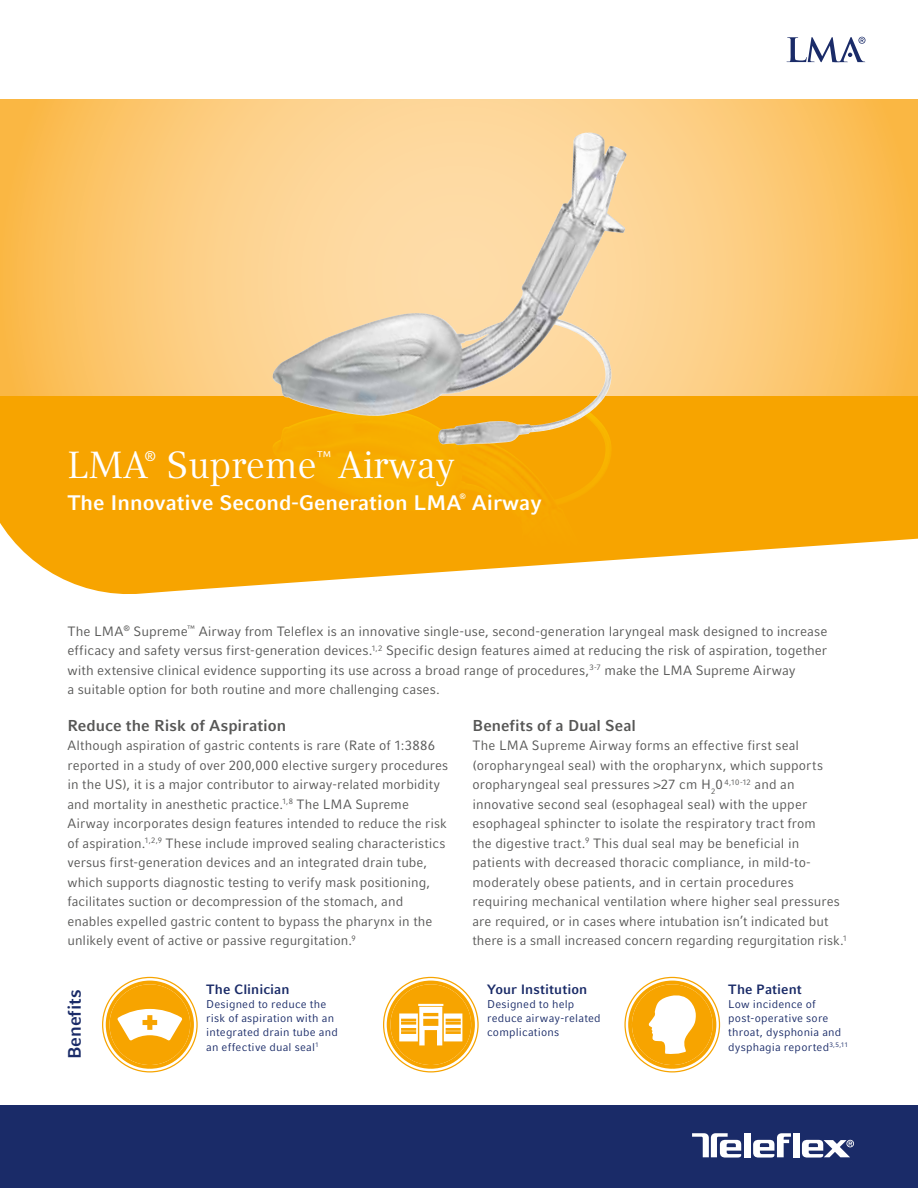
<style>
.page{position:relative;width:918px;height:1188px;background:#fff}
.page>*{position:absolute;margin:0;border:0;box-sizing:border-box;transform-origin:0 0}
.t1{font:37.5px "Compatil Text LT Pro";color:#fff}
.t2{font:700 21px "Compatil Fact LT Pro";color:#fff}
.t3{font:700 18px "Compatil Fact LT Pro";color:#1a2b68}
.t4{font:700 15.75px "Compatil Fact LT Pro";color:#575756}
.t5{font:13.95px "Compatil Text LT Pro";color:#fff}
.t6{font:13.5px/19.5px "Compatil Fact LT Pro";letter-spacing:.005em;color:#575756}
.t7{font:700 13.5px "Compatil Fact LT Pro";letter-spacing:.005em;color:#1a2b68}
.t8{font:11.25px/14.2px "Compatil Fact LT Pro";letter-spacing:.015em;color:#1a2b68}
.t9{font:700 7.8px "Compatil Fact LT Pro";color:#fff}
</style>
<div class="page">
<svg style="left:0;top:99px;width:918px;height:297px"></svg>
<div style="left:0;top:396px;width:918px;height:276px;background:#f7a400"></div>
<svg style="left:0;top:523px;width:918px;height:149px;fill:#fff"></svg>
<div style="left:0;top:1105px;width:918px;height:83px;background:#1a2b68"></div>
<img style="left:273px;top:445px;width:349px;height:122px">
<img style="left:273px;top:133px;width:354px;height:312px">
<svg style="left:786px;top:37px;width:79px;height:25px"></svg>
<div style="left:793px;top:1133px;width:6px;height:24px;background:#fff"></div>
<svg style="left:753px;top:1133px;width:38px;height:25px"></svg>
<div style="left:744px;top:1133px;width:7px;height:24px;background:#fff"></div>
<svg style="left:802px;top:1140px;width:52px;height:18px"></svg>
<svg style="left:692px;top:1133px;width:49px;height:25px"></svg>
<div style="left:108px;top:982px;width:84px;height:85px;background:#f7a400;border-radius:50%"></div>
<div style="left:102px;top:977px;width:96px;height:96px;border:8px solid #fff;border-radius:50%"></div>
<div style="left:106px;top:981px;width:88px;height:88px;border:4px solid #f7a400;border-radius:50%"></div>
<svg style="left:118px;top:1009px;width:64px;height:31px"></svg>
<div style="left:630px;top:982px;width:84px;height:85px;background:#f7a400;border-radius:50%"></div>
<div style="left:624px;top:977px;width:96px;height:96px;border:8px solid #fff;border-radius:50%"></div>
<div style="left:628px;top:981px;width:88px;height:88px;border:4px solid #f7a400;border-radius:50%"></div>
<svg style="left:649px;top:995px;width:47px;height:59px"></svg>
<div style="left:389px;top:982px;width:84px;height:85px;background:#f7a400;border-radius:50%"></div>
<div style="left:383px;top:977px;width:96px;height:96px;border:8px solid #fff;border-radius:50%"></div>
<div style="left:387px;top:981px;width:88px;height:88px;border:4px solid #f7a400;border-radius:50%"></div>
<svg style="left:399px;top:1004px;width:63px;height:41px"></svg>
<p class="t5" style="left:144px;top:448px;width:13px">®</p>
<h1 class="t1" style="left:167px;top:444px;width:152px">Supreme</h1>
<p class="t5" style="left:317px;top:448px;width:16px">™</p>
<h1 class="t1" style="left:338px;top:444px;width:118px">Airway</h1>
<h2 class="t2" style="left:68px;top:490px;width:395px">The Innovative Second-Generation LMA</h2>
<p class="t9" style="left:459px;top:492px;width:8px">®</p>
<h2 class="t2" style="left:472px;top:490px;width:71px">Airway</h2>
<h1 class="t1" style="left:68px;top:444px;width:82px">LMA</h1>
<p class="t6" style="left:67px;top:621px;width:761px">The LMA<sup>®</sup> Supreme<sup>™</sup> Airway from Teleflex is an innovative single-use, second-generation laryngeal mask designed to increase efficacy and safety versus first-generation devices.<sup>1,2</sup> Specific design features aimed at reducing the risk of aspiration, together with extensive clinical evidence supporting its use across a broad range of procedures,<sup>3-7</sup> make the LMA Supreme Airway<br>a suitable option for both routine and more challenging cases.</p>
<p class="t4" style="left:68px;top:716px;width:220px">Reduce the Risk of Aspiration</p>
<p class="t6" style="left:68px;top:736px;width:382px">Although aspiration of gastric contents is rare (Rate of 1:3886 reported in a study of over 200,000 elective surgery procedures in the US), it is a major contributor to airway-related morbidity and mortality in anesthetic practice.<sup>1,8</sup> The LMA Supreme Airway incorporates design features intended to reduce the risk of aspiration.<sup>1,2,9</sup> These include improved sealing characteristics versus first-generation devices and an integrated drain tube, which supports diagnostic testing to verify mask positioning, facilitates suction or decompression of the stomach, and enables expelled gastric content to bypass the pharynx in the unlikely event of active or passive regurgitation.<sup>9</sup></p>
<p class="t4" style="left:472px;top:716px;width:165px">Benefits of a Dual Seal</p>
<p class="t6" style="left:472px;top:736px;width:376px">The LMA Supreme Airway forms an effective first seal (oropharyngeal seal) with the oropharynx, which supports oropharyngeal seal pressures &gt;27 cm H<sub>2</sub>0 <sup>4,10-12</sup> and an innovative second seal (esophageal seal) with the upper esophageal sphincter to isolate the respiratory tract from<br>the digestive tract.<sup>9</sup> This dual seal may be beneficial in patients with decreased thoracic compliance, in mild-to&shy;moderately obese patients, and in certain procedures requiring mechanical ventilation where higher seal pressures are required, or in cases where intubation isn’t indicated but there is a small increased concern regarding regurgitation risk.<sup>1</sup></p>
<h3 class="t3" style="left:64px;top:1059px;width:71px;rotate:-90deg">Benefits</h3>
<p class="t7" style="left:206px;top:981px;width:85px">The Clinician</p>
<p class="t8" style="left:206px;top:997px;width:133px">Designed to reduce the risk of aspiration with an integrated drain tube and an effective dual seal<sup>1</sup></p>
<p class="t7" style="left:487px;top:981px;width:102px">Your Institution</p>
<p class="t8" style="left:487px;top:997px;width:115px">Designed to help reduce airway-related complications</p>
<p class="t7" style="left:728px;top:981px;width:75px">The Patient</p>
<p class="t8" style="left:728px;top:997px;width:121px">Low incidence of post-operative sore throat, dysphonia and dysphagia reported<sup>3,5,11</sup></p>
</div>
